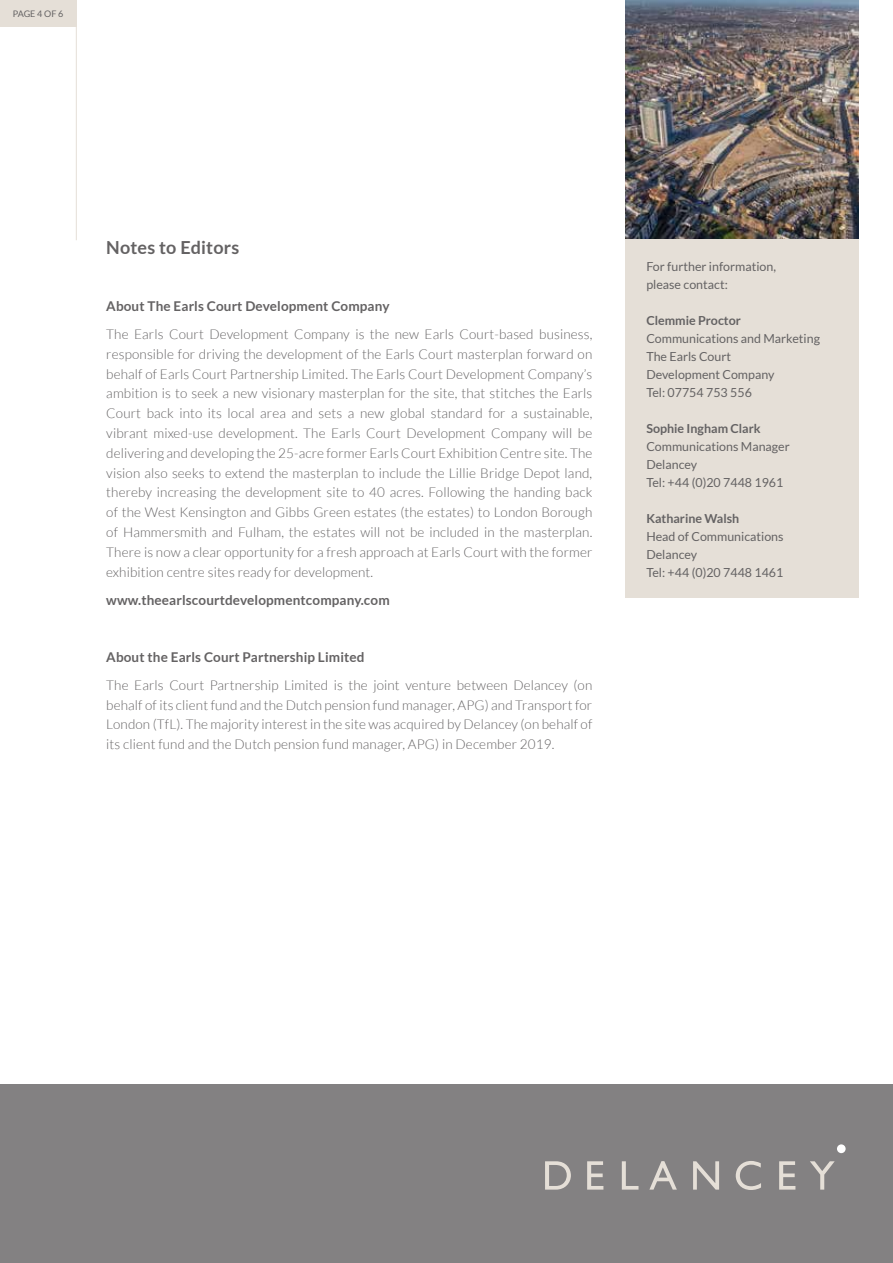
<style>
.page{position:relative;width:893px;height:1263px;background:#fff}
.page>*{position:absolute;margin:0;border:0;box-sizing:border-box;transform-origin:0 0}
.t1{font:700 18px "Lato";letter-spacing:.01em;color:#646263}
.t2{font:300 13.5px/19.8px "Lato";letter-spacing:.01em;color:#646263;text-align:justify}
.t3{font:700 13.5px "Lato";letter-spacing:.01em;color:#646263}
.t4{font:12.45px/18px "Lato";color:#646263}
.t5{font:700 12.45px "Lato";color:#646263}
.t6{font:9px "Lato";letter-spacing:-.01em;color:#646263}
</style>
<div class="page">
<div style="left:0;top:1084px;width:893px;height:179px;background:#838182"></div>
<div style="left:837px;top:1144px;width:9px;height:9px;background:#fff;border-radius:50%"></div>
<svg style="left:545px;top:1161px;width:26px;height:28px"></svg>
<svg style="left:587px;top:1161px;width:16px;height:28px"></svg>
<svg style="left:622px;top:1161px;width:16px;height:28px"></svg>
<svg style="left:649px;top:1161px;width:28px;height:28px"></svg>
<svg style="left:693px;top:1161px;width:26px;height:28px"></svg>
<svg style="left:736px;top:1161px;width:25px;height:29px"></svg>
<svg style="left:779px;top:1161px;width:16px;height:28px"></svg>
<svg style="left:810px;top:1161px;width:25px;height:28px"></svg>
<div style="left:0;top:0;width:76px;height:27px;background:#e5dfd7"></div>
<hr style="left:76px;top:0;width:1px;height:240px;background:#e5dfd7">
<img style="left:625px;top:0;width:234px;height:239px">
<div style="left:625px;top:239px;width:234px;height:359px;background:#e5dfd7"></div>
<p class="t6" style="left:13px;top:9px;width:52px">PAGE 4 OF 6</p>
<h1 class="t1" style="left:106px;top:237px;width:134px">Notes to Editors</h1>
<p class="t3" style="left:106px;top:298px;width:285px">About The Earls Court Development Company</p>
<p class="t2" style="left:106px;top:324px;width:488px">The Earls Court Development Company is the new Earls Court-based business, responsible for driving the development of the Earls Court masterplan forward on behalf of Earls Court Partnership Limited. The Earls Court Development Company’s ambition is to seek a new visionary masterplan for the site, that stitches the Earls Court back into its local area and sets a new global standard for a sustainable, vibrant mixed-use development. The Earls Court Development Company will be delivering and developing the 25-acre former Earls Court Exhibition Centre site. The vision also seeks to extend the masterplan to include the Lillie Bridge Depot land, thereby increasing the development site to 40 acres. Following the handing back of the West Kensington and Gibbs Green estates (the estates) to London Borough of Hammersmith and Fulham, the estates will not be included in the masterplan.<br>There is now a clear opportunity for a fresh approach at Earls Court with the former exhibition centre sites ready for development.</p>
<p class="t3" style="left:106px;top:592px;width:285px">www.theearlscourtdevelopmentcompany.com</p>
<p class="t3" style="left:106px;top:649px;width:260px">About the Earls Court Partnership Limited</p>
<p class="t2" style="left:106px;top:675px;width:488px">The Earls Court Partnership Limited is the joint venture between Delancey (on behalf of its client fund and the Dutch pension fund manager, APG) and Transport for London (TfL). The majority interest in the site was acquired by Delancey (on behalf of its client fund and the Dutch pension fund manager, APG) in December 2019.</p>
<p class="t4" style="left:646px;top:257px;width:131px">For further information, please contact:</p>
<p class="t5" style="left:646px;top:313px;width:96px">Clemmie Proctor</p>
<p class="t4" style="left:646px;top:329px;width:175px">Communications and Marketing<br>The Earls Court<br>Development Company<br>Tel: 07754 753 556</p>
<p class="t5" style="left:646px;top:421px;width:116px">Sophie Ingham Clark</p>
<p class="t4" style="left:646px;top:437px;width:145px">Communications Manager<br>Delancey<br>Tel: +44 (0)20 7448 1961</p>
<p class="t5" style="left:646px;top:511px;width:94px">Katharine Walsh</p>
<p class="t4" style="left:646px;top:527px;width:139px">Head of Communications<br>Delancey<br>Tel: +44 (0)20 7448 1461</p>
</div>
